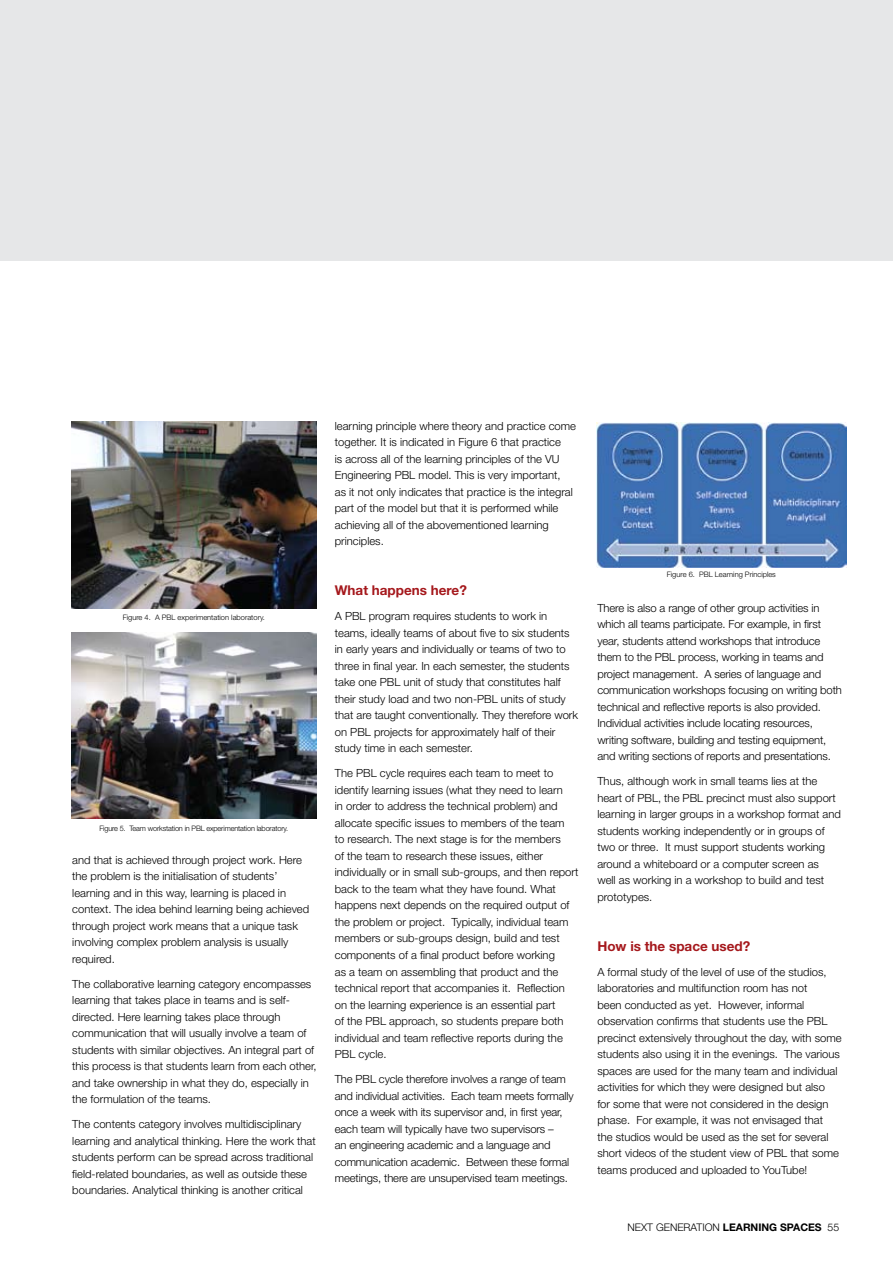
<style>
.page{position:relative;width:893px;height:1263px;background:#fff}
.page>*{position:absolute;margin:0;border:0;box-sizing:border-box;transform-origin:0 0}
.t1{font:700 13.5px "Helvetica Neue";color:#a5181c}
.t2{font:300 11.25px/16.5px "Helvetica Neue";color:#000}
.t3{font:300 10.5px "Helvetica Neue";color:#000}
.t4{font:300 7.5px "Helvetica Neue";color:#000}
.t5{font:300 7.5px "Helvetica Neue";letter-spacing:-.02em;color:#000}
.s1{font-weight:700}
</style>
<div class="page">
<img style="left:71px;top:421px;width:245px;height:188px">
<img style="left:71px;top:632px;width:245px;height:187px">
<img style="left:597px;top:422px;width:249px;height:146px">
<div style="left:0;top:0;width:893px;height:261px;background:#e6e7e8"></div>
<p class="t4" style="left:123px;top:613px;width:144px">Figure 4. A PBL experimentation laboratory.</p>
<p class="t5" style="left:99px;top:824px;width:190px">Figure 5. Team workstation in PBL experimentation laboratory.</p>
<p class="t2" style="left:72px;top:851px;width:238px">and that is achieved through project work. Here the problem is the initialisation of students’ learning and in this way, learning is placed in context. The idea behind learning being achieved through project work means that a unique task involving complex problem analysis is usually required.</p>
<p class="t2" style="left:72px;top:975px;width:246px">The collaborative learning category encompasses learning that takes place in teams and is self&shy;directed. Here learning takes place through communication that will usually involve a team of students with similar objectives. An integral part of this process is that students learn from each other, and take ownership in what they do, especially in the formulation of the teams.</p>
<p class="t2" style="left:72px;top:1116px;width:245px">The contents category involves multidisciplinary learning and analytical thinking. Here the work that students perform can be spread across traditional field-related boundaries, as well as outside these boundaries. Analytical thinking is another critical</p>
<p class="t2" style="left:335px;top:417px;width:243px">learning principle where theory and practice come together. It is indicated in Figure 6 that practice<br>is across all of the learning principles of the VU Engineering PBL model. This is very important,<br>as it not only indicates that practice is the integral part of the model but that it is performed while achieving all of the abovementioned learning principles.</p>
<p class="t1" style="left:335px;top:582px;width:134px">What happens here?</p>
<p class="t2" style="left:335px;top:608px;width:245px">A PBL program requires students to work in teams, ideally teams of about five to six students in early years and individually or teams of two to three in final year. In each semester, the students take one PBL unit of study that constitutes half their study load and two non-PBL units of study that are taught conventionally. They therefore work on PBL projects for approximately half of their study time in each semester.</p>
<p class="t2" style="left:335px;top:765px;width:245px">The PBL cycle requires each team to meet to identify learning issues (what they need to learn<br>in order to address the technical problem) and allocate specific issues to members of the team<br>to research. The next stage is for the members<br>of the team to research these issues, either individually or in small sub-groups, and then report back to the team what they have found. What happens next depends on the required output of the problem or project. Typically, individual team members or sub-groups design, build and test components of a final product before working<br>as a team on assembling that product and the technical report that accompanies it. Reflection on the learning experience is an essential part<br>of the PBL approach, so students prepare both individual and team reflective reports during the PBL cycle.</p>
<p class="t2" style="left:335px;top:1070px;width:240px">The PBL cycle therefore involves a range of team and individual activities. Each team meets formally once a week with its supervisor and, in first year, each team will typically have two supervisors –<br>an engineering academic and a language and communication academic. Between these formal meetings, there are unsupervised team meetings.</p>
<p class="t4" style="left:667px;top:570px;width:111px">Figure 6. PBL Learning Principles</p>
<p class="t2" style="left:597px;top:599px;width:246px">There is also a range of other group activities in which all teams participate. For example, in first year, students attend workshops that introduce them to the PBL process, working in teams and project management. A series of language and communication workshops focusing on writing both technical and reflective reports is also provided.<br>Individual activities include locating resources, writing software, building and testing equipment, and writing sections of reports and presentations.</p>
<p class="t2" style="left:597px;top:773px;width:245px">Thus, although work in small teams lies at the heart of PBL, the PBL precinct must also support learning in larger groups in a workshop format and students working independently or in groups of two or three. It must support students working around a whiteboard or a computer screen as<br>well as working in a workshop to build and test prototypes.</p>
<p class="t1" style="left:597px;top:937px;width:154px">How is the space used?</p>
<p class="t2" style="left:597px;top:963px;width:246px">A formal study of the level of use of the studios, laboratories and multifunction room has not<br>been conducted as yet. However, informal observation confirms that students use the PBL precinct extensively throughout the day, with some students also using it in the evenings. The various spaces are used for the many team and individual activities for which they were designed but also<br>for some that were not considered in the design phase. For example, it was not envisaged that<br>the studios would be used as the set for several short videos of the student view of PBL that some teams produced and uploaded to YouTube!</p>
<p class="t3" style="left:628px;top:1221px;width:213px">NEXT GENERATION <span class="s1">LEARNING SPACES</span> 55</p>
</div>
